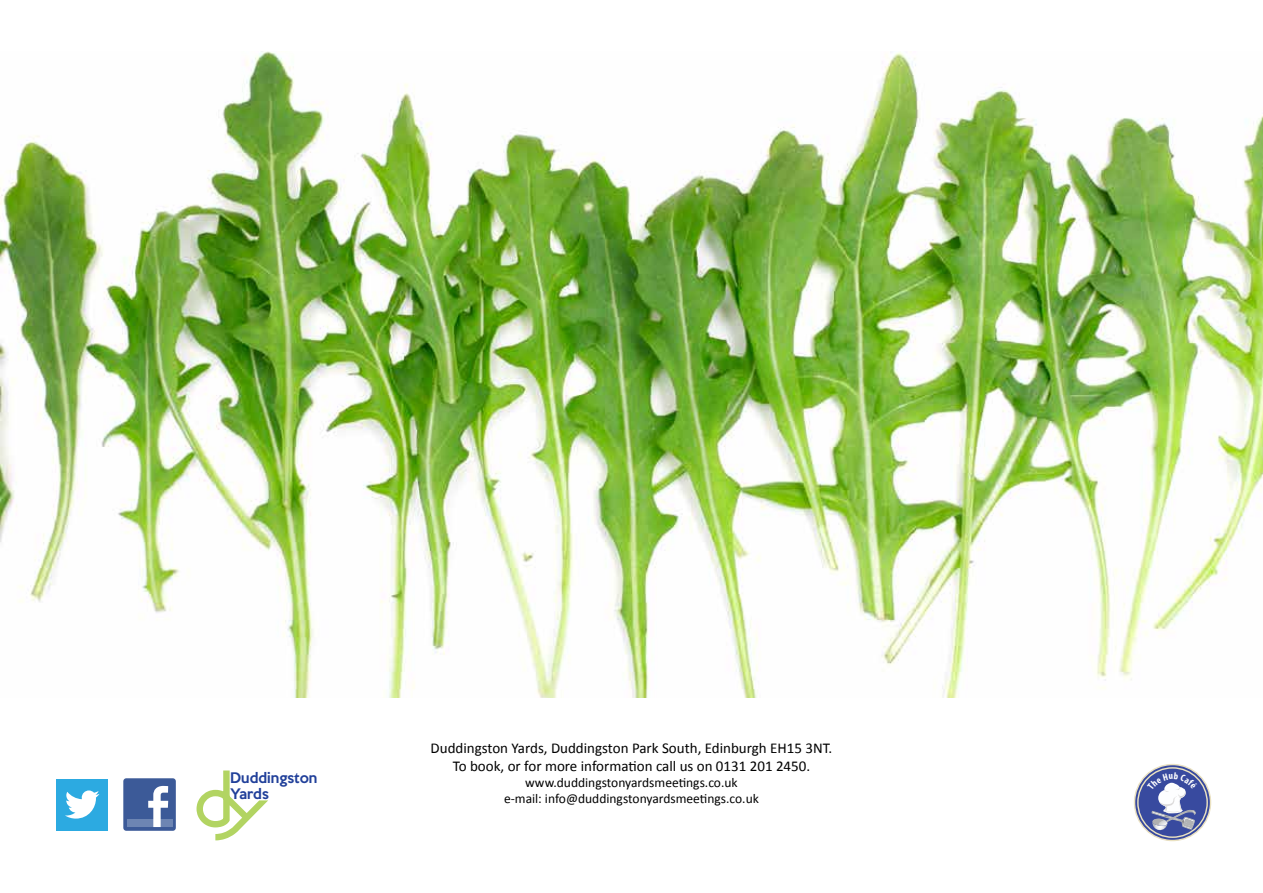
<style>
.page{position:relative;width:1263px;height:893px;background:#fff}
.page>*{position:absolute;margin:0;border:0;box-sizing:border-box;transform-origin:0 0}
.t1{font:15px/18px "Calibri";color:#000;text-align:center}
.t2{font:13.5px/16.2px "Calibri";color:#000;text-align:center}
.t3{font:500 13.35px "Keep Calm";color:#21409a}
</style>
<div class="page">
<img style="left:0;top:51px;width:1263px;height:646px">
<svg style="left:1134px;top:764px;width:76px;height:76px"></svg>
<div style="left:1134px;top:764px;width:77px;height:77px;border:1px solid #ebe2c1;border-radius:50%"></div>
<svg style="left:1138px;top:768px;width:69px;height:69px"></svg>
<div style="left:1137px;top:767px;width:71px;height:71px;border:1px solid #ebe2c1;border-radius:50%"></div>
<svg style="left:197px;top:770px;width:71px;height:70px"></svg>
<div style="left:123px;top:778px;width:53px;height:53px;background:#3c5a98;border-radius:3px"></div>
<div style="left:127px;top:819px;width:45px;height:8px;background:#6d85b3"></div>
<svg style="left:148px;top:786px;width:20px;height:41px"></svg>
<div style="left:56px;top:779px;width:52px;height:51px;background:#2caae1"></div>
<svg style="left:65px;top:790px;width:34px;height:29px"></svg>
<svg style="left:1147px;top:772px;width:50px;height:58px"></svg>
<p class="t3" style="left:230px;top:766px;width:89px">Duddingston</p>
<p class="t3" style="left:230px;top:782px;width:40px">Yards</p>
<p class="t1" style="left:431px;top:739px;width:403px">Duddingston Yards, Duddingston Park South, Edinburgh EH15 3NT.<br>To book, or for more information call us on 0131 201 2450.</p>
<p class="t2" style="left:504px;top:774px;width:256px">www.duddingstonyardsmeetings.co.uk<br>e-mail: info@duddingstonyardsmeetings.co.uk</p>
</div>
